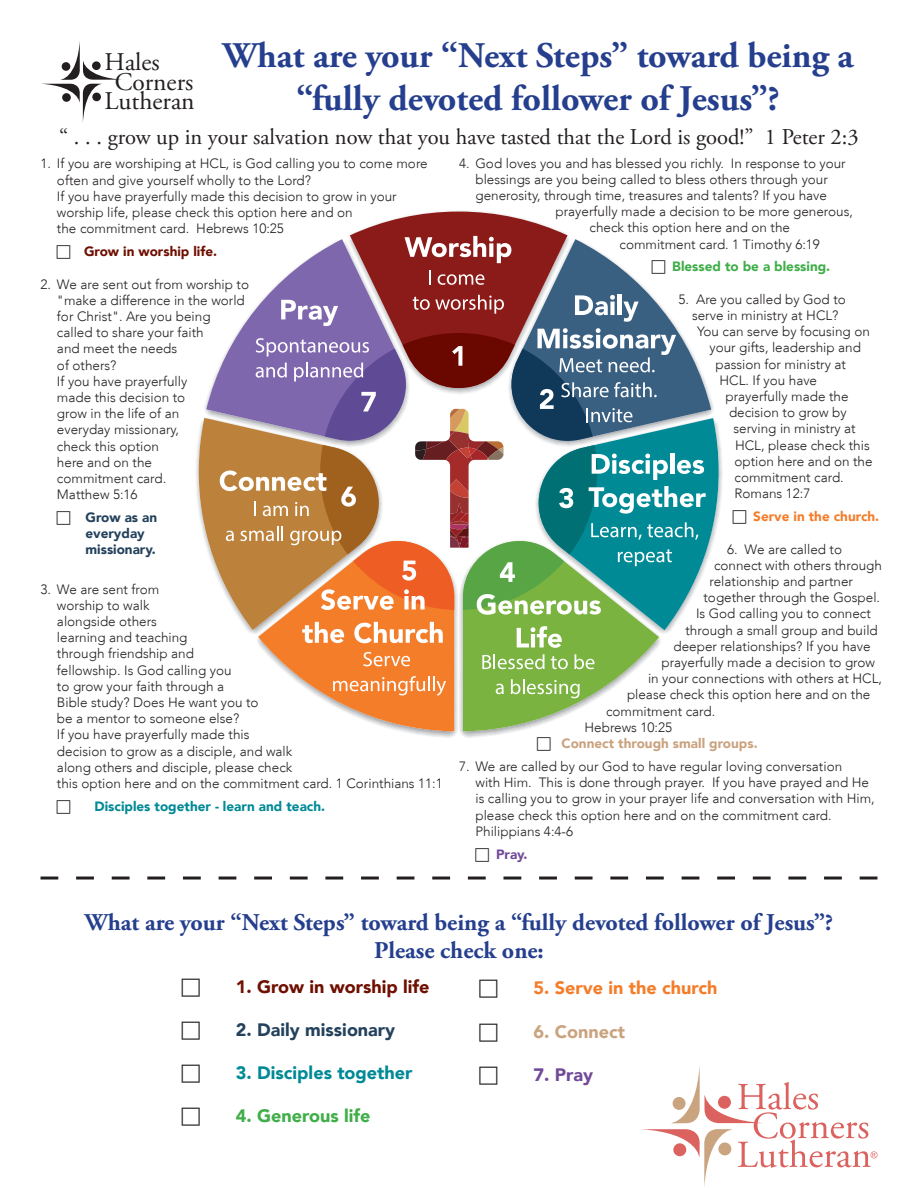
<style>
.page{position:relative;width:918px;height:1188px;background:#fff}
.page>*{position:absolute;margin:0;border:0;box-sizing:border-box;transform-origin:0 0}
.t1{font:700 36px/43.2px "Adobe Garamond Pro";color:#253f8e;text-align:center}
.t2{font:25.35px/19.4px "Adobe Garamond Pro";color:#231f20}
.t3{font:700 24px "Adobe Garamond Pro";color:#253f8e}
.t4{font:22.5px "Adobe Garamond Pro";color:#231f20}
.t5{font:900 18px "Avenir LT";color:#6f0f00}
.t6{font:900 18px "Avenir LT";color:#008a96}
.t7{font:900 18px "Avenir LT";color:#f47d2a}
.t8{font:900 18px "Avenir LT";color:#24425d}
.t9{font:900 18px "Avenir LT";color:#40ae49}
.t10{font:900 18px "Avenir LT";color:#caa37f}
.t11{font:900 18px "Avenir LT";color:#714a98}
.t12{font:300 13.5px/16.2px "Avenir LT";color:#231f20}
.t13{font:900 13.5px "Avenir LT";color:#008a96}
.t14{font:900 13.5px/16.2px "Avenir LT";color:#24425d}
.t15{font:900 13.5px "Avenir LT";color:#caa37f}
.t16{font:900 13.5px "Avenir LT";color:#40ae49}
.t17{font:900 13.5px "Avenir LT";color:#6f0f00}
.t18{font:900 13.5px "Avenir LT";color:#f47d2a}
.t19{font:900 13.5px "Avenir LT";color:#714a98}
</style>
<div class="page">
<svg style="left:642px;top:1066px;width:235px;height:121px"></svg>
<svg style="left:40px;top:877px;width:838px;height:3px"></svg>
<img style="left:402px;top:731px;width:114px;height:7px">
<img style="left:719px;top:436px;width:4px;height:77px">
<svg style="left:41px;top:41px;width:81px;height:81px"></svg>
<div style="left:62px;top:62px;width:8px;height:9px;background:#231f20;border-radius:50%"></div>
<svg style="left:199px;top:212px;width:520px;height:519px"></svg>
<p class="t1" style="left:223px;top:34px;width:632px">What are your “Next Steps” toward being a “fully devoted follower of Jesus”?</p>
<p class="t4" style="left:59px;top:123px;width:801px">“ . . . grow up in your salvation now that you have tasted that the Lord is good!” 1 Peter 2:3</p>
<p class="t2" style="left:115px;top:53px;width:80px;text-indent:-10px">Hales<br>Corners</p>
<p class="t2" style="left:105px;top:92px;width:92px">Lutheran</p>
<p class="t12" style="left:57px;top:156px;width:372px;text-indent:-16px">1. If you are worshiping at HCL, is God calling you to come more often and give yourself wholly to the Lord?<br>If you have prayerfully made this decision to grow in your worship life, please check this option here and on<br>the commitment card. Hebrews 10:25</p>
<p class="t17" style="left:84px;top:243px;width:135px">Grow in worship life.</p>
<p class="t12" style="left:57px;top:276px;width:194px;text-indent:-16px">2. We are sent out from worship to "make a difference in the world for Christ". Are you being called to share your faith<br>and meet the needs<br>of others?<br>If you have prayerfully<br>made this decision to<br>grow in the life of an<br>everyday missionary,<br>check this option<br>here and on the<br>commitment card.<br>Matthew 5:16</p>
<p class="t14" style="left:85px;top:509px;width:73px">Grow as an everyday missionary.</p>
<p class="t12" style="left:57px;top:581px;width:387px;text-indent:-16px">3. We are sent from<br>worship to walk<br>alongside others<br>learning and teaching<br>through friendship and<br>fellowship. Is God calling you<br>to grow your faith through a<br>Bible study? Does He want you to<br>be a mentor to someone else?<br>If you have prayerfully made this<br>decision to grow as a disciple, and walk<br>along others and disciple, please check<br>this option here and on the commitment card. 1 Corinthians 11:1</p>
<p class="t13" style="left:94px;top:798px;width:232px">Disciples together - learn and teach.</p>
<p class="t12" style="left:459px;top:155px;width:388px">4. God loves you and has blessed you richly. In response to your</p>
<p class="t12" style="left:475px;top:171px;width:354px">blessings are you being called to bless others through your</p>
<p class="t12" style="left:475px;top:187px;width:353px">generosity, through time, treasures and talents? If you have</p>
<p class="t12" style="left:556px;top:203px;width:299px">prayerfully made a decision to be more generous,</p>
<p class="t12" style="left:590px;top:220px;width:202px">check this option here and on the</p>
<p class="t12" style="left:620px;top:236px;width:202px">commitment card. 1 Timothy 6:19</p>
<p class="t16" style="left:672px;top:259px;width:160px">Blessed to be a blessing.</p>
<p class="t12" style="left:679px;top:291px;width:169px">5. Are you called by God to</p>
<p class="t12" style="left:692px;top:307px;width:148px">serve in ministry at HCL?</p>
<p class="t12" style="left:697px;top:324px;width:174px">You can serve by focusing on</p>
<p class="t12" style="left:710px;top:340px;width:153px">your gifts, leadership and</p>
<p class="t12" style="left:716px;top:356px;width:132px">passion for ministry at</p>
<p class="t12" style="left:720px;top:372px;width:99px">HCL. If you have</p>
<p class="t12" style="left:726px;top:388px;width:125px">prayerfully made the</p>
<p class="t12" style="left:729px;top:405px;width:119px">decision to grow by</p>
<p class="t12" style="left:734px;top:421px;width:124px">serving in ministry at</p>
<p class="t12" style="left:735px;top:437px;width:136px">HCL, please check this</p>
<p class="t12" style="left:735px;top:453px;width:140px">option here and on the</p>
<p class="t12" style="left:735px;top:469px;width:111px">commitment card.</p>
<p class="t12" style="left:735px;top:486px;width:77px">Romans 12:7</p>
<p class="t18" style="left:753px;top:508px;width:127px">Serve in the church.</p>
<p class="t12" style="left:727px;top:541px;width:117px">6. We are called to</p>
<p class="t12" style="left:714px;top:557px;width:169px">connect with others through</p>
<p class="t12" style="left:710px;top:573px;width:145px">relationship and partner</p>
<p class="t12" style="left:704px;top:590px;width:178px">together through the Gospel.</p>
<p class="t12" style="left:696px;top:606px;width:176px">Is God calling you to connect</p>
<p class="t12" style="left:686px;top:622px;width:194px">through a small group and build</p>
<p class="t12" style="left:674px;top:638px;width:199px">deeper relationships? If you have</p>
<p class="t12" style="left:662px;top:654px;width:215px">prayerfully made a decision to grow</p>
<p class="t12" style="left:648px;top:671px;width:235px">in your connections with others at HCL,</p>
<p class="t12" style="left:627px;top:687px;width:245px">please check this option here and on the</p>
<p class="t12" style="left:606px;top:703px;width:111px">commitment card.</p>
<p class="t12" style="left:585px;top:719px;width:89px">Hebrews 10:25</p>
<p class="t15" style="left:562px;top:735px;width:198px">Connect through small groups.</p>
<p class="t12" style="left:475px;top:758px;width:401px;text-indent:-16px">7. We are called by our God to have regular loving conversation<br>with Him. This is done through prayer. If you have prayed and He is calling you to grow in your prayer life and conversation with Him, please check this option here and on the commitment card.<br>Philippians 4:4-6</p>
<p class="t19" style="left:496px;top:846px;width:33px">Pray.</p>
<p class="t3" style="left:85px;top:908px;width:750px">What are your “Next Steps” toward being a “fully devoted follower of Jesus”?</p>
<p class="t3" style="left:374px;top:937px;width:171px">Please check one:</p>
<p class="t7" style="left:534px;top:977px;width:185px">5. Serve in the church</p>
<p class="t10" style="left:534px;top:1020px;width:93px">6. Connect</p>
<p class="t11" style="left:534px;top:1064px;width:61px">7. Pray</p>
<p class="t5" style="left:236px;top:976px;width:195px">1. Grow in worship life</p>
<p class="t8" style="left:236px;top:1019px;width:161px">2. Daily missionary</p>
<p class="t6" style="left:236px;top:1062px;width:178px">3. Disciples together</p>
<p class="t9" style="left:236px;top:1105px;width:136px">4. Generous life</p>
</div>
